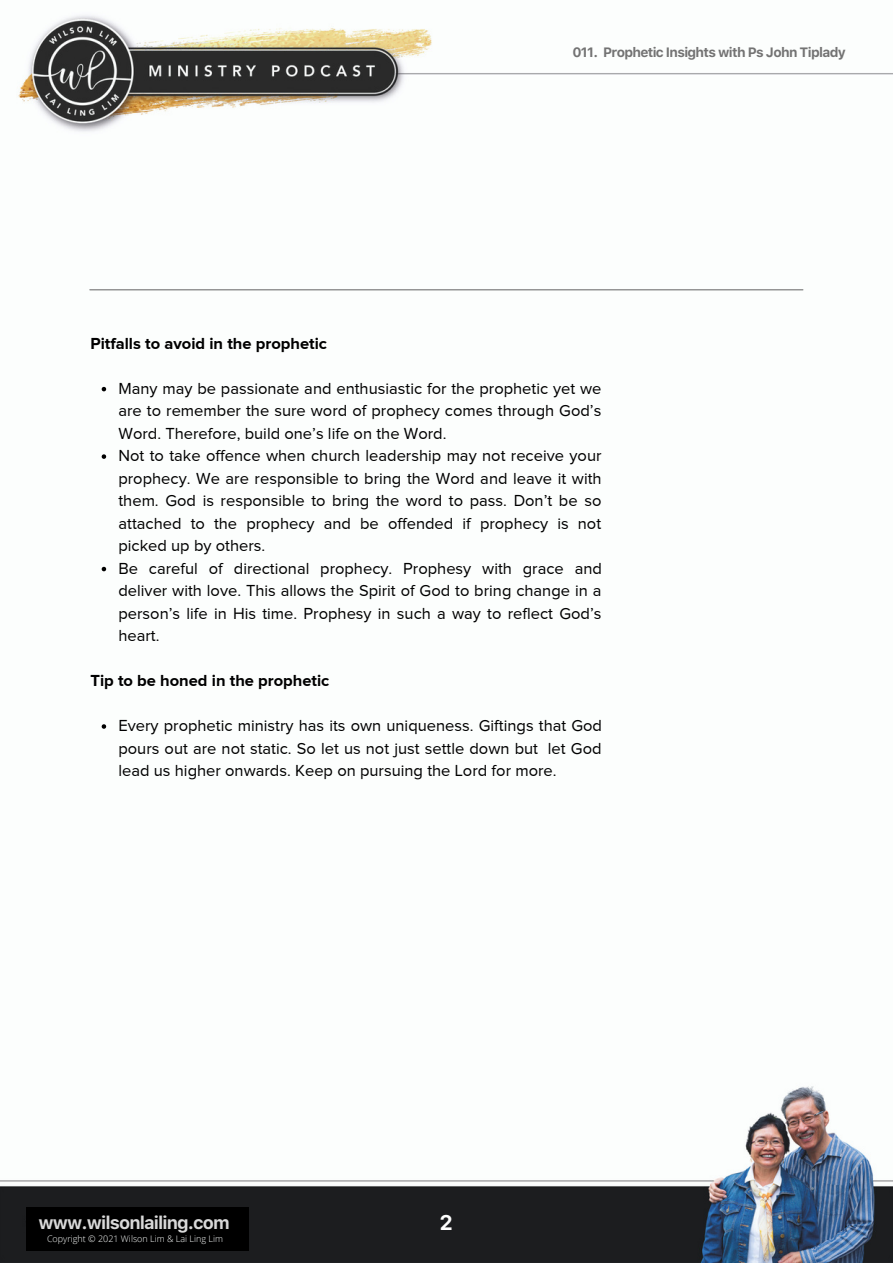
<style>
.page{position:relative;width:893px;height:1264px;background:#fff}
.page>*{position:absolute;margin:0;border:0;box-sizing:border-box;transform-origin:0 0}
.t1{font:700 21px "SFUI Text";color:#fff}
.t2{font:700 18px "SFUI Text";letter-spacing:-.05em;color:#d9d9d9}
.t3{font:16.5px/22.5px "Proxima Nova";color:#000}
.t4{font:700 16.5px "Proxima Nova";color:#000}
.t5{font:700 13.5px "SFUI Text";letter-spacing:-.05em;color:#737373}
.t6{font:300 9px "Open Sans";color:#fbfdfc}
</style>
<div class="page">
<img style="left:0;top:15px;width:892px;height:1247px">
<hr style="left:90px;top:289px;width:712px;height:1px;background:#737373">
<div style="left:26px;top:1206px;width:223px;height:44px;background:#000"></div>
<svg style="left:102px;top:387px;width:4px;height:4px"></svg>
<svg style="left:102px;top:454px;width:4px;height:5px"></svg>
<svg style="left:102px;top:567px;width:4px;height:4px"></svg>
<svg style="left:102px;top:724px;width:4px;height:4px"></svg>
<p class="t4" style="left:90px;top:334px;width:238px">Pitfalls to avoid in the prophetic</p>
<p class="t5" style="left:572px;top:44px;width:275px">011. Prophetic Insights with Ps John Tiplady</p>
<p class="t3" style="left:118px;top:377px;width:485px">Many may be passionate and enthusiastic for the prophetic yet we are to remember the sure word of prophecy comes through God’s Word. Therefore, build one’s life on the Word.<br>Not to take offence when church leadership may not receive your prophecy. We are responsible to bring the Word and leave it with them. God is responsible to bring the word to pass. Don’t be so attached to the prophecy and be offended if prophecy is not picked up by others.<br>Be careful of directional prophecy. Prophesy with grace and deliver with love. This allows the Spirit of God to bring change in a person’s life in His time. Prophesy in such a way to reflect God’s heart.</p>
<p class="t4" style="left:90px;top:671px;width:240px">Tip to be honed in the prophetic</p>
<p class="t3" style="left:118px;top:714px;width:485px;text-align:justify">Every prophetic ministry has its own uniqueness. Giftings that God pours out are not static. So let us not just settle down but let God lead us higher onwards. Keep on pursuing the Lord for more.</p>
<p class="t2" style="left:38px;top:1212px;width:193px">www.wilsonlailing.com</p>
<p class="t1" style="left:439px;top:1210px;width:15px">2</p>
<p class="t6" style="left:47px;top:1232px;width:177px">Copyright ©️ 2021 Wilson Lim &amp; Lai Ling Lim</p>
</div>
